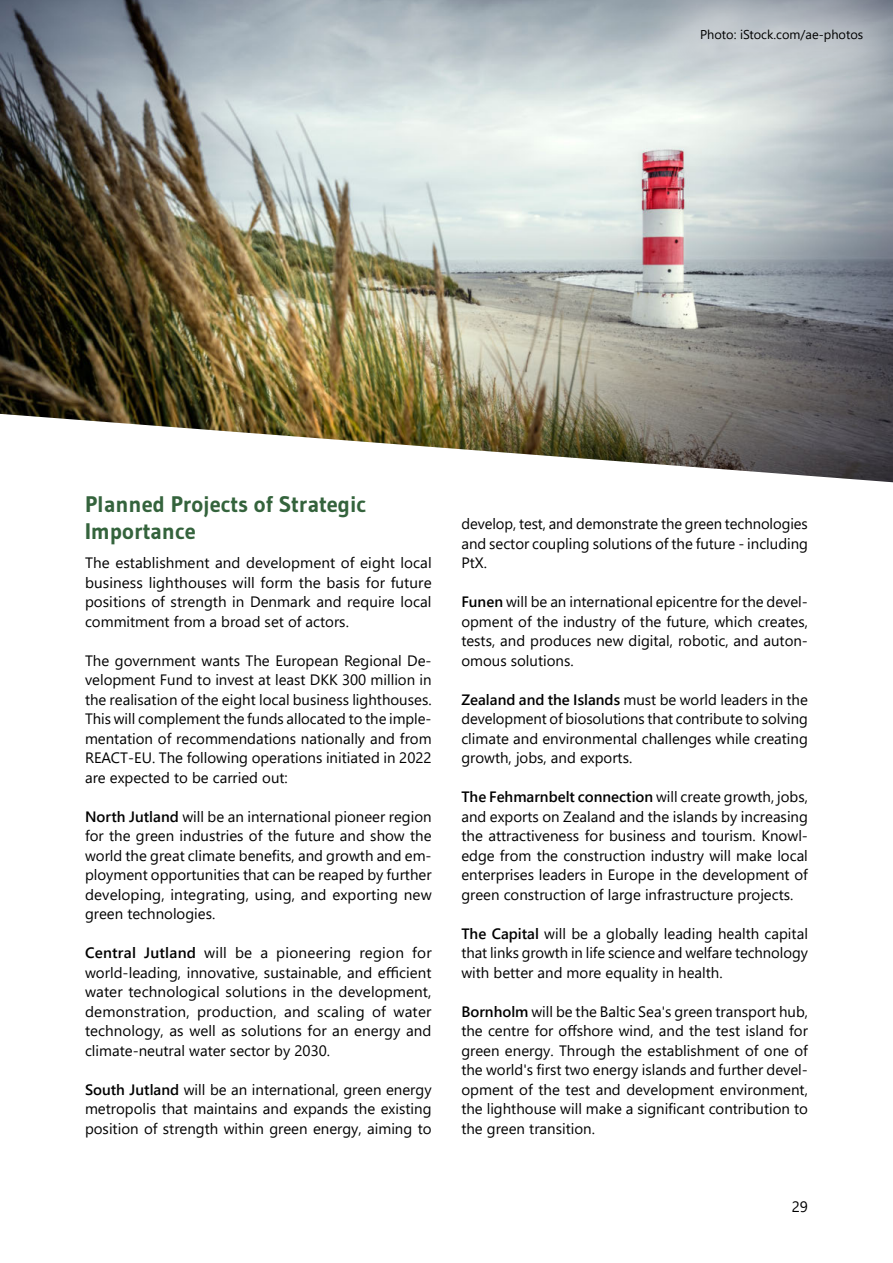
<style>
.page{position:relative;width:893px;height:1263px;background:#fff}
.page>*{position:absolute;margin:0;border:0;box-sizing:border-box;transform-origin:0 0}
.t1{font:700 22.5px/27px "Gudea";color:#34633c}
.t2{font:15px/19.5px "Segoe UI";color:#000;text-align:justify}
.t3{font:12.75px "Segoe UI";color:#000}
.s1{font-family:"Segoe UI2"}
.s2{font-weight:600}
</style>
<div class="page">
<img style="left:0;top:0;width:893px;height:482px">
<div style="left:635px;top:0;width:258px;height:109px;background:#fff;opacity:.5"></div>
<p class="t3" style="left:700px;top:22px;width:165px">Photo: iStock.com/ae-photos</p>
<h1 class="t1" style="left:85px;top:491px;width:283px">Planned Projects of Strategic<br>Importance</h1>
<p class="t2" style="left:85px;top:552px;width:348px">The establishment and development of eight local business lighthouses will form the basis for future positions of strength in Denmark and require local commitment from a broad set of actors.</p>
<p class="t2" style="left:85px;top:649px;width:348px">The government wants The European Regional De&shy;velopment Fund to invest at least DKK 300 million in the realisation of the eight local business lighthouses.<br>This will complement the funds allocated to the imple&shy;mentation of recommendations nationally and from <span class="s1">REACT-EU. The following operations initiated in 2022 are expected to be carried out:</span></p>
<p class="t2" style="left:85px;top:805px;width:348px"><span class="s2">North Jutland</span> will be an international pioneer region for the green industries of the future and show the <span class="s1">world the great climate benefits, and growth and em&shy;</span>ployment opportunities that can be reaped by further <span class="s1">developing, integrating, using, and exporting new </span>green technologies.</p>
<p class="t2" style="left:85px;top:942px;width:348px"><span class="s2">Central Jutland</span> will be a pioneering region for <span class="s1">world-leading, innovative, sustainable, and efficient </span>water technological solutions in the development, demonstration, production, and scaling of water technology, as well as solutions for an energy and climate-neutral water sector by 2030.</p>
<p class="t2" style="left:85px;top:1078px;width:348px"><span class="s2">South Jutland</span> will be an international, green energy <span class="s1">metropolis that maintains and expands the existing </span>position of strength within green energy, aiming to</p>
<p class="t2" style="left:461px;top:513px;width:348px">develop, test, and demonstrate the green technologies and sector coupling solutions of the future - including PtX.</p>
<p class="t2" style="left:461px;top:591px;width:348px"><span class="s2">Funen</span> will be an international epicentre for the devel&shy;opment of the industry of the future, which creates, tests, and produces new digital, robotic, and auton&shy;omous solutions.</p>
<p class="t2" style="left:461px;top:688px;width:348px"><span class="s2">Zealand and the Islands</span> must be world leaders in the development of biosolutions that contribute to solving climate and environmental challenges while creating <span class="s1">growth, jobs, and exports.</span></p>
<p class="t2" style="left:461px;top:786px;width:348px"><span class="s2">The Fehmarnbelt connection</span> <span class="s1">will create growth, jobs, and exports on Zealand and the islands by increasing </span>the attractiveness for business and tourism. Knowl&shy;edge from the construction industry will make local enterprises leaders in Europe in the development of <span class="s1">green construction of large infrastructure projects.</span></p>
<p class="t2" style="left:461px;top:922px;width:348px"><span class="s2">The Capital</span> will be a globally leading health capital that links growth in life science and welfare technology with better and more equality in health.</p>
<p class="t2" style="left:461px;top:1000px;width:348px"><span class="s2">Bornholm</span> will be the Baltic Sea's green transport hub, <span class="s1">the centre for offshore wind, and the test island for </span>green energy. Through the establishment of one of <span class="s1">the world's first two energy islands and further devel&shy;</span>opment of the test and development environment, <span class="s1">the lighthouse will make a significant contribution to </span>the green transition.</p>
<p class="t2" style="left:792px;top:1195px;width:18px">29</p>
</div>
